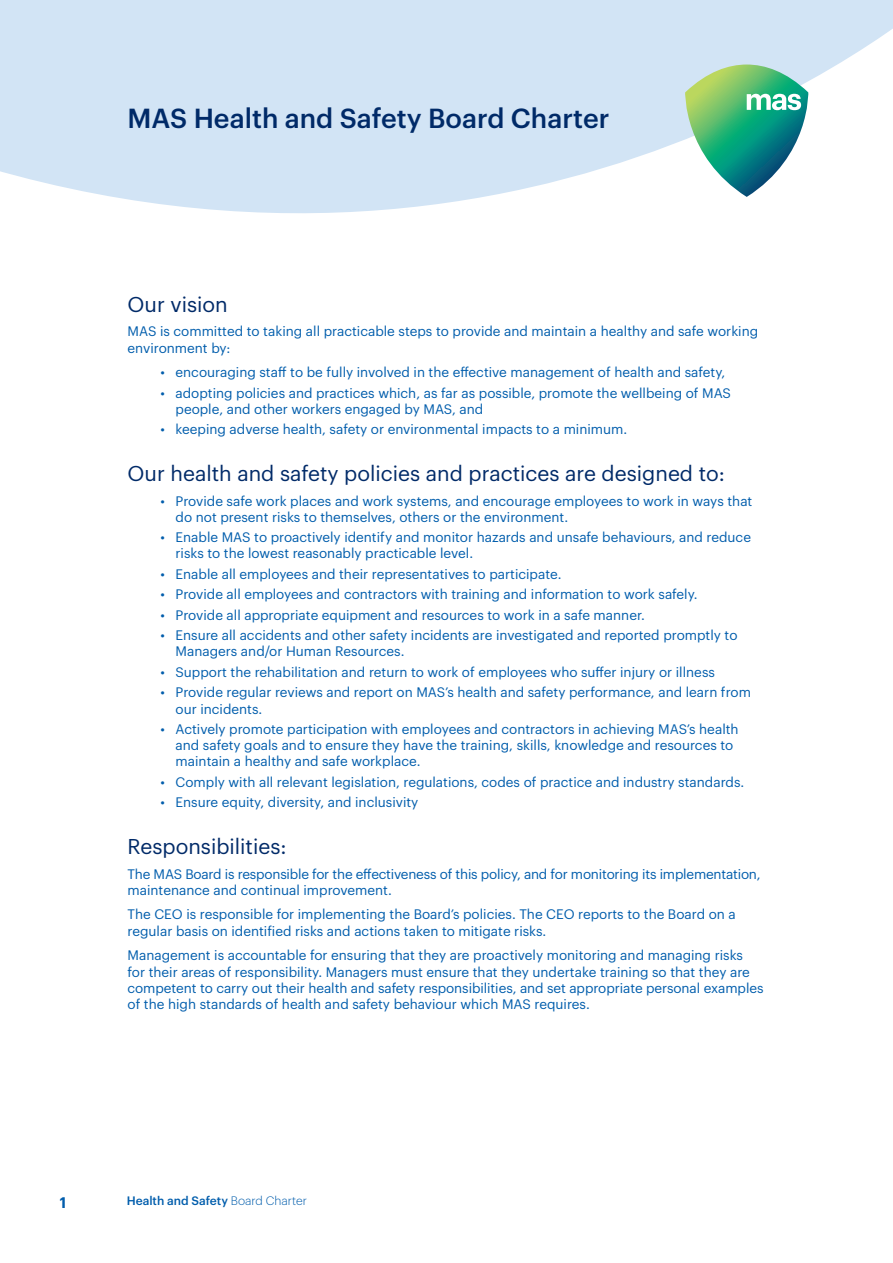
<style>
.page{position:relative;width:893px;height:1263px;background:#fff}
.page>*{position:absolute;margin:0;border:0;box-sizing:border-box;transform-origin:0 0}
.t1{font:500 27px "Graphik";color:#002a68}
.t2{font:21px "Graphik";color:#002a68}
.t3{font:600 15px "Graphik";color:#015dac}
.body_text{font:13.5px/16.2px "Graphik";color:#015dac}
.t4{font:500 12px "Graphik";color:#015dac}
.s1{font-weight:300}
</style>
<div class="page">
<svg style="left:0;top:0;width:893px;height:214px;fill:#d2e4f5"></svg>
<svg style="left:683px;top:65px;width:127px;height:132px"></svg>
<p class="t1" style="left:128px;top:98px;width:483px">MAS Health and Safety Board Charter</p>
<p class="t2" style="left:128px;top:288px;width:102px">Our vision</p>
<p class="body_text" style="left:128px;top:322px;width:632px">MAS is committed to taking all practicable steps to provide and maintain a healthy and safe working environment by:</p>
<p class="body_text" style="left:161px;top:363px;width:566px">• encouraging staff to be fully involved in the effective management of health and safety,</p>
<p class="body_text" style="left:176px;top:384px;width:557px;text-indent:-15px">• adopting policies and practices which, as far as possible, promote the wellbeing of MAS people, and other workers engaged by MAS, and</p>
<p class="body_text" style="left:161px;top:420px;width:468px">• keeping adverse health, safety or environmental impacts to a minimum.</p>
<p class="t2" style="left:128px;top:457px;width:599px">Our health and safety policies and practices are designed to:</p>
<p class="body_text" style="left:176px;top:491px;width:578px;text-indent:-15px">• Provide safe work places and work systems, and encourage employees to work in ways that do not present risks to themselves, others or the environment.</p>
<p class="body_text" style="left:176px;top:528px;width:577px;text-indent:-15px">• Enable MAS to proactively identify and monitor hazards and unsafe behaviours, and reduce risks to the lowest reasonably practicable level.</p>
<p class="body_text" style="left:161px;top:565px;width:402px">• Enable all employees and their representatives to participate.</p>
<p class="body_text" style="left:161px;top:585px;width:539px">• Provide all employees and contractors with training and information to work safely.</p>
<p class="body_text" style="left:161px;top:606px;width:486px">• Provide all appropriate equipment and resources to work in a safe manner.</p>
<p class="body_text" style="left:176px;top:626px;width:563px;text-indent:-15px">• Ensure all accidents and other safety incidents are investigated and reported promptly to<br>Managers and/or Human Resources.</p>
<p class="body_text" style="left:161px;top:663px;width:556px">• Support the rehabilitation and return to work of employees who suffer injury or illness</p>
<p class="body_text" style="left:176px;top:683px;width:577px;text-indent:-15px">• Provide regular reviews and report on MAS’s health and safety performance, and learn from our incidents.</p>
<p class="body_text" style="left:176px;top:720px;width:565px;text-indent:-15px">• Actively promote participation with employees and contractors in achieving MAS’s health and safety goals and to ensure they have the training, skills, knowledge and resources to maintain a healthy and safe workplace.</p>
<p class="body_text" style="left:161px;top:773px;width:585px">• Comply with all relevant legislation, regulations, codes of practice and industry standards.</p>
<p class="body_text" style="left:161px;top:793px;width:259px">• Ensure equity, diversity, and inclusivity</p>
<p class="t2" style="left:128px;top:830px;width:161px">Responsibilities:</p>
<p class="body_text" style="left:128px;top:864px;width:635px">The MAS Board is responsible for the effectiveness of this policy, and for monitoring its implementation, maintenance and continual improvement.</p>
<p class="body_text" style="left:128px;top:905px;width:610px">The CEO is responsible for implementing the Board’s policies. The CEO reports to the Board on a regular basis on identified risks and actions taken to mitigate risks.</p>
<p class="body_text" style="left:128px;top:946px;width:637px">Management is accountable for ensuring that they are proactively monitoring and managing risks for their areas of responsibility. Managers must ensure that they undertake training so that they are competent to carry out their health and safety responsibilities, and set appropriate personal examples of the high standards of health and safety behaviour which MAS requires.</p>
<p class="t3" style="left:60px;top:1190px;width:8px">1</p>
<p class="t4" style="left:127px;top:1191px;width:182px">Health and Safety <span class="s1">Board Charter</span></p>
</div>
